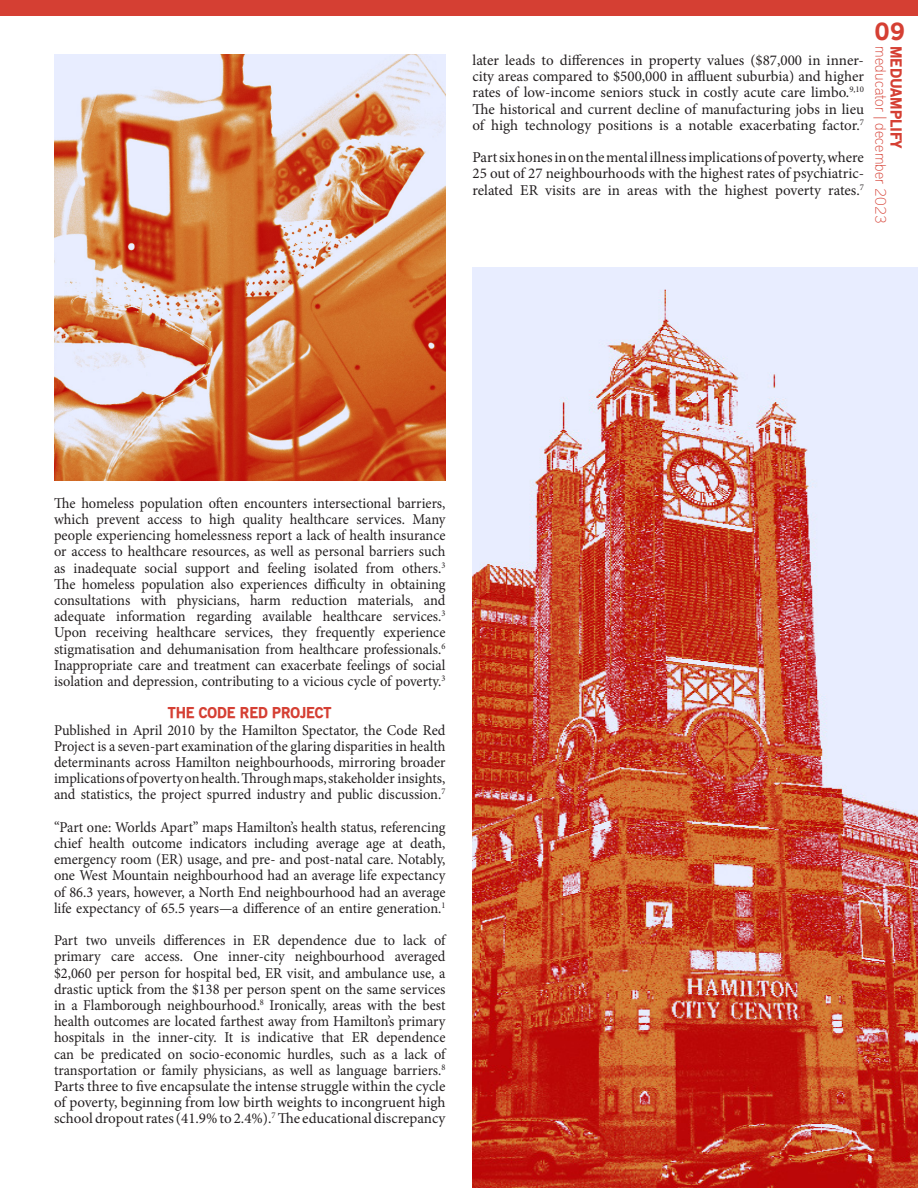
<style>
.page{position:relative;width:918px;height:1188px;background:#fff}
.page>*{position:absolute;margin:0;border:0;box-sizing:border-box;transform-origin:0 0}
.t1{font:900 24px "Old Sans";color:#d53f33}
.t2{font:15px/16.2px "Minion Pro";color:#231f20;text-align:justify;scale:.96 1}
.t3{font:15px/16.2px "Minion Pro";color:#231f20;text-align:justify}
.t4{font:100 15px "District Pro";letter-spacing:.01em;color:#d53f33}
.t5{font:900 15px "Old Sans";color:#d53f33;scale:.96 1}
.t6{font:900 15px "Old Sans";color:#d53f33}
</style>
<div class="page">
<img style="left:54px;top:54px;width:392px;height:427px">
<img style="left:472px;top:267px;width:446px;height:921px">
<div style="left:0;top:0;width:918px;height:15px;background:#d53f33"></div>
<p class="t3" style="left:472px;top:52px;width:393px">later leads to differences in property values ($87,000 in inner&shy;city areas compared to $500,000 in affluent suburbia) and higher rates of low-income seniors stuck in costly acute care limbo.<sup>9,10<br></sup>The historical and current decline of manufacturing jobs in lieu of high technology positions is a notable exacerbating factor.<sup>7</sup></p>
<p class="t3" style="left:472px;top:149px;width:393px">Part six hones in on the mental illness implications of poverty, where 25 out of 27 neighbourhoods with the highest rates of psychiatric&shy;related ER visits are in areas with the highest poverty rates.<sup>7</sup></p>
<p class="t1" style="left:875px;top:16px;width:32px">09</p>
<p class="t4" style="left:891px;top:46px;width:178px;rotate:90deg">meducator | december 2023</p>
<p class="t6" style="left:906px;top:46px;width:104px;rotate:90deg">MEDUAMPLIFY</p>
<p class="t2" style="left:54px;top:495px;width:409px">The homeless population often encounters intersectional barriers, which prevent access to high quality healthcare services. Many people experiencing homelessness report a lack of health insurance or access to healthcare resources, as well as personal barriers such as inadequate social support and feeling isolated from others.<sup>3<br></sup>The homeless population also experiences difficulty in obtaining consultations with physicians, harm reduction materials, and adequate information regarding available healthcare services.<sup>3<br></sup>Upon receiving healthcare services, they frequently experience stigmatisation and dehumanisation from healthcare professionals.<sup>6<br></sup>Inappropriate care and treatment can exacerbate feelings of social isolation and depression, contributing to a vicious cycle of poverty.<sup>3</sup></p>
<p class="t5" style="left:168px;top:703px;width:172px">THE CODE RED PROJECT</p>
<p class="t2" style="left:54px;top:722px;width:409px">Published in April 2010 by the Hamilton Spectator, the Code Red Project is a seven-part examination of the glaring disparities in health determinants across Hamilton neighbourhoods, mirroring broader implications of poverty on health. Through maps, stakeholder insights, and statistics, the project spurred industry and public discussion.<sup>7</sup></p>
<p class="t2" style="left:54px;top:819px;width:409px">“Part one: Worlds Apart” maps Hamilton’s health status, referencing chief health outcome indicators including average age at death, emergency room (ER) usage, and pre- and post-natal care. Notably, one West Mountain neighbourhood had an average life expectancy of 86.3 years, however, a North End neighbourhood had an average life expectancy of 65.5 years—a difference of an entire generation.<sup>1</sup></p>
<p class="t2" style="left:54px;top:932px;width:409px">Part two unveils differences in ER dependence due to lack of primary care access. One inner-city neighbourhood averaged $2,060 per person for hospital bed, ER visit, and ambulance use, a drastic uptick from the $138 per person spent on the same services in a Flamborough neighbourhood.<sup>8</sup> Ironically, areas with the best health outcomes are located farthest away from Hamilton’s primary hospitals in the inner-city. It is indicative that ER dependence can be predicated on socio-economic hurdles, such as a lack of transportation or family physicians, as well as language barriers.<sup>8</sup></p>
<p class="t3" style="left:54px;top:1078px;width:393px">Parts three to five encapsulate the intense struggle within the cycle of poverty, beginning from low birth weights to incongruent high school dropout rates (41.9% to 2.4%).<sup>7</sup> The educational discrepancy</p>
</div>
